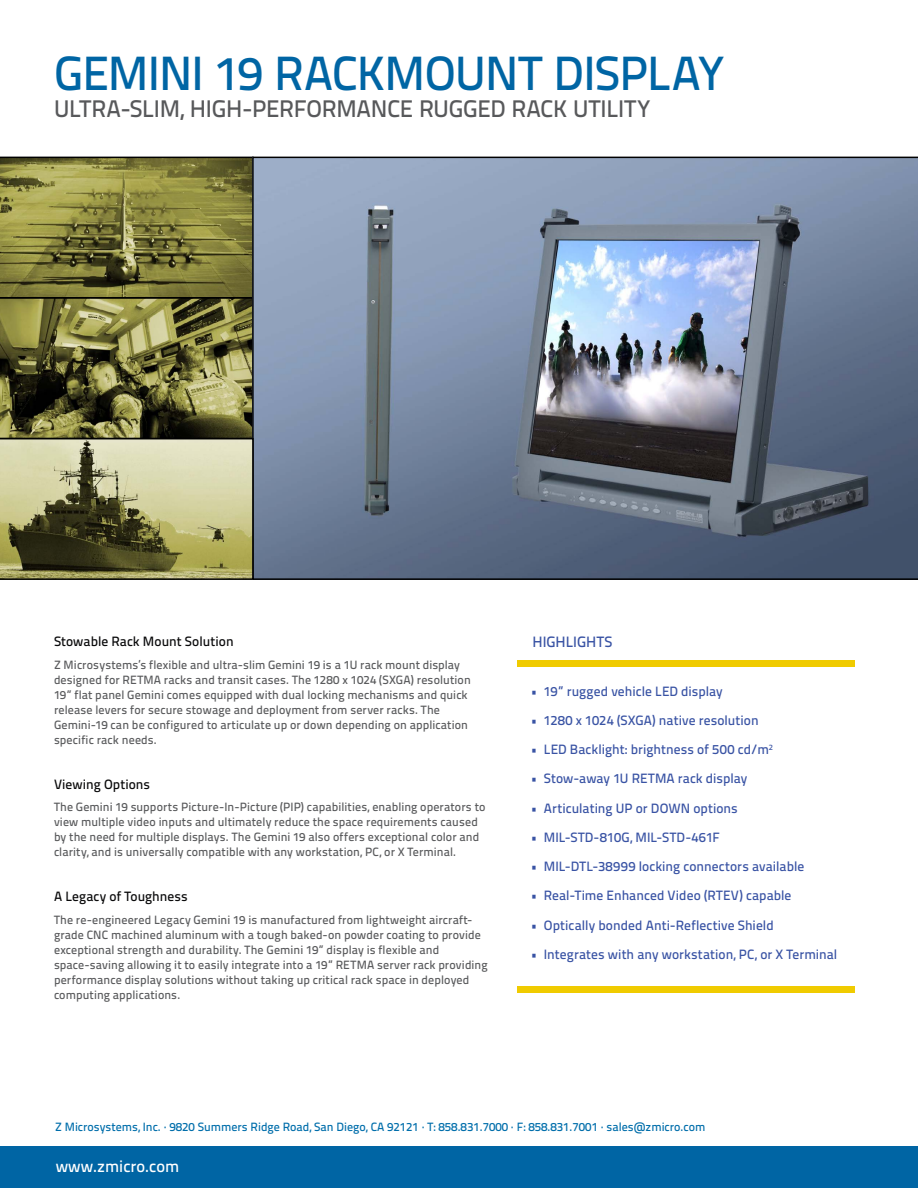
<style>
.page{position:relative;width:918px;height:1188px;background:#fff}
.page>*{position:absolute;margin:0;border:0;box-sizing:border-box;transform-origin:0 0}
.t1{font:48px "Titillium Text 25 L 600 wt";letter-spacing:-.02em;color:#0065a4}
.t2{font:24px "Titillium Text 25 L 600 wt";letter-spacing:-.01em;color:#58595b}
.t3{font:16.5px "Titillium Text 25 L 600 wt";color:#fff}
.Bullets_Big{font:15px "Titillium Text 25 L 600 wt";color:#3953a4}
.Bullets_Big-2{font:13.5px "Titillium Text 25 L 600 wt";letter-spacing:.005em;color:#3953a4}
.Body{font:13.5px "Titillium Text 25 L 600 wt";letter-spacing:.005em;color:#0a0a0b}
.Body-2{font:12px/15px "Titillium Text 25 L 600 wt";letter-spacing:.01em;color:#5a5b5d}
.t4{font:12px "Titillium Text 25 L 600 wt";color:#006eab}
</style>
<div class="page">
<div style="left:0;top:1147px;width:918px;height:41px;background:#0065a4"></div>
<svg style="left:254px;top:157px;width:664px;height:423px;background:#74839a"></svg>
<div style="left:517px;top:661px;width:337px;height:6px;background:#f0cb00"></div>
<div style="left:517px;top:987px;width:337px;height:6px;background:#f0cb00"></div>
<svg style="left:0;top:157px;width:254px;height:423px;background:#84814d"></svg>
<p class="t1" style="left:54px;top:37px;width:672px">GEMINI 19 RACKMOUNT DISPLAY</p>
<p class="t2" style="left:54px;top:90px;width:598px">ULTRA-SLIM, HIGH-PERFORMANCE RUGGED RACK UTILITY</p>
<p class="Body" style="left:54px;top:631px;width:181px">Stowable Rack Mount Solution</p>
<p class="Body-2" style="left:54px;top:656px;width:418px">Z Microsystems’s flexible and ultra-slim Gemini 19 is a 1U rack mount display designed for RETMA racks and transit cases. The 1280 x 1024 (SXGA) resolution 19” flat panel Gemini comes equipped with dual locking mechanisms and quick release levers for secure stowage and deployment from server racks. The Gemini-19 can be configured to articulate up or down depending on application specific rack needs.</p>
<p class="Body" style="left:54px;top:774px;width:98px">Viewing Options</p>
<p class="Body-2" style="left:54px;top:799px;width:433px">The Gemini 19 supports Picture-In-Picture (PIP) capabilities, enabling operators to view multiple video inputs and ultimately reduce the space requirements caused by the need for multiple displays. The Gemini 19 also offers exceptional color and clarity, and is universally compatible with any workstation, PC, or X Terminal.</p>
<p class="Body" style="left:54px;top:886px;width:135px">A Legacy of Toughness</p>
<p class="Body-2" style="left:54px;top:911px;width:435px">The re-engineered Legacy Gemini 19 is manufactured from lightweight aircraft&shy;grade CNC machined aluminum with a tough baked-on powder coating to provide exceptional strength and durability. The Gemini 19” display is flexible and space-saving allowing it to easily integrate into a 19” RETMA server rack providing performance display solutions without taking up critical rack space in deployed computing applications.</p>
<p class="Bullets_Big" style="left:533px;top:630px;width:81px">HIGHLIGHTS</p>
<p class="Bullets_Big-2" style="left:530px;top:681px;width:194px">• 19” rugged vehicle LED display</p>
<p class="Bullets_Big-2" style="left:530px;top:710px;width:230px">• 1280 x 1024 (SXGA) native resolution</p>
<p class="Bullets_Big-2" style="left:530px;top:739px;width:244px">• LED Backlight: brightness of 500 cd/m<sup>2</sup></p>
<p class="Bullets_Big-2" style="left:530px;top:768px;width:219px">• Stow-away 1U RETMA rack display</p>
<p class="Bullets_Big-2" style="left:530px;top:798px;width:209px">• Articulating UP or DOWN options</p>
<p class="Bullets_Big-2" style="left:530px;top:827px;width:191px">• MIL-STD-810G, MIL-STD-461F</p>
<p class="Bullets_Big-2" style="left:530px;top:856px;width:275px">• MIL-DTL-38999 locking connectors available</p>
<p class="Bullets_Big-2" style="left:530px;top:885px;width:263px">• Real-Time Enhanced Video (RTEV) capable</p>
<p class="Bullets_Big-2" style="left:530px;top:915px;width:245px">• Optically bonded Anti-Reflective Shield</p>
<p class="Bullets_Big-2" style="left:530px;top:944px;width:308px">• Integrates with any workstation, PC, or X Terminal</p>
<p class="t4" style="left:55px;top:1118px;width:652px">Z Microsystems, Inc. · 9820 Summers Ridge Road, San Diego, CA 92121 · T: 858.831.7000 · F: 858.831.7001 · sales@zmicro.com</p>
<h3 class="t3" style="left:56px;top:1154px;width:125px">www.zmicro.com</h3>
</div>
